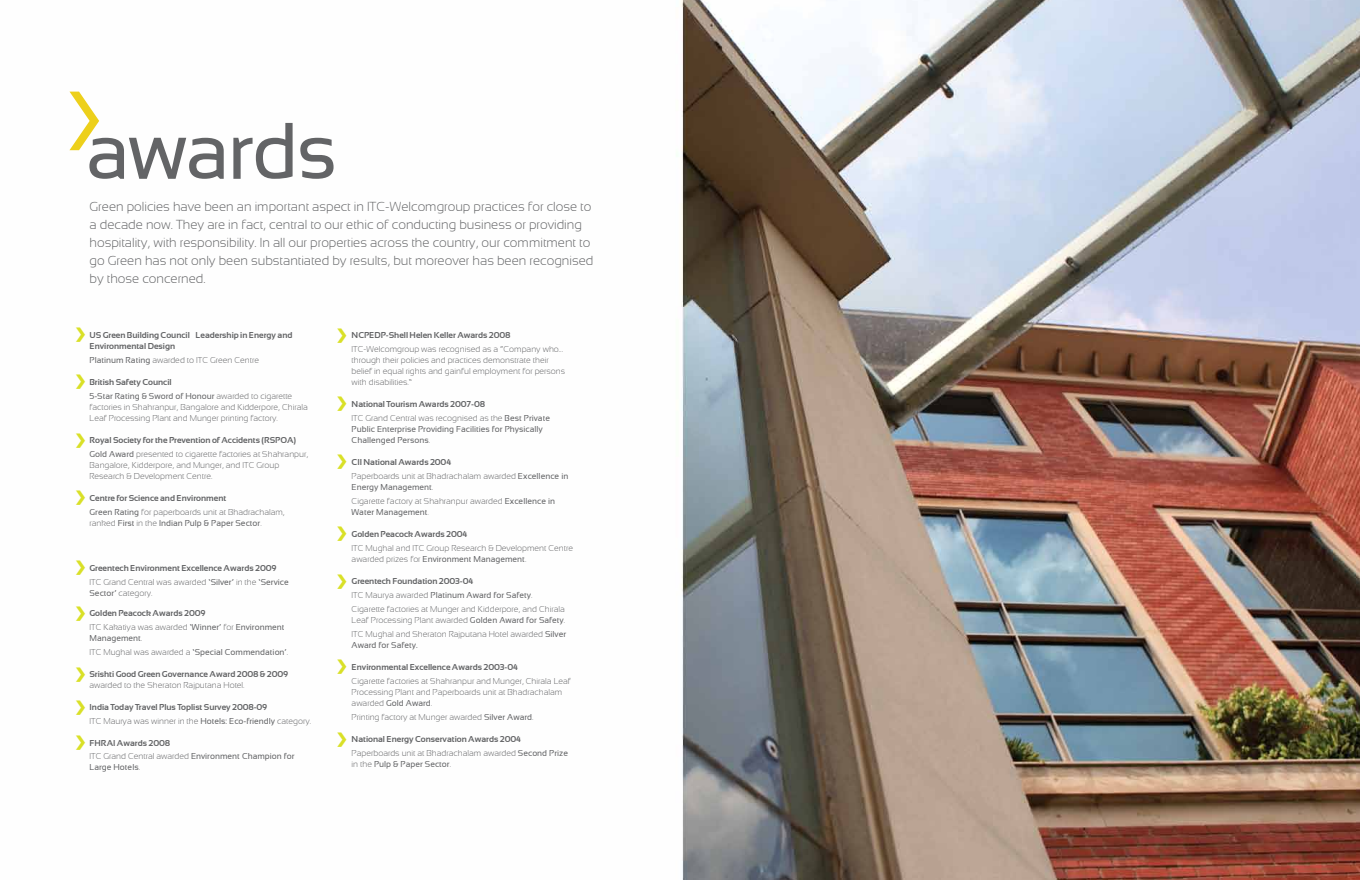
<style>
.page{position:relative;width:1360px;height:880px;background:#fff}
.page>*{position:absolute;margin:0;border:0;box-sizing:border-box;transform-origin:0 0}
.t1{font:80px "Sansation";letter-spacing:-.025em;color:#636466}
.t2{font:40px/33.9px "Sansation";color:#d9e027}
.t3{font:300 13px/18px "Sansation";color:#636466}
.t4{font:300 8.5px/11px "Sansation";color:#636466}
.t5{font:700 8.5px/14px "Sansation";color:#636466}
.t6{font:8.5px/14px "Sansation";color:#636466}
.s1{font-weight:400}
.s2{font-weight:700}
.s3{font-weight:300}
</style>
<div class="page">
<img style="left:681px;top:0;width:679px;height:880px">
<h1 class="t1" style="left:66px;top:107px;width:273px"><sup>›</sup>awards</h1>
<p class="t3" style="left:90px;top:198px;width:505px">Green policies have been an important aspect in ITC-Welcomgroup practices for close to a decade now. They are in fact, central to our ethic of conducting business or providing hospitality, with responsibility. In all our properties across the country, our commitment to go Green has not only been substantiated by results, but moreover has been recognised by those concerned.</p>
<h2 class="t2" style="left:75px;top:308px;width:13px;line-height:46.8px">› ›</h2>
<p class="t5" style="left:90px;top:330px;width:205px;line-height:11px">US Green Building Council – Leadership in Energy and<br>Environmental Design</p>
<p class="t4" style="left:90px;top:355px;width:171px"><span class="s1">Platinum Rating</span> awarded to ITC Green Centre</p>
<p class="t6" style="left:90px;top:375px;width:204px"><span class="s2">British Safety Council<br></span>5-Star Rating &amp; Sword of Honour <span class="s3">awarded to cigarette</span></p>
<p class="t4" style="left:90px;top:402px;width:220px">factories in Shahranpur, Bangalore and Kidderpore, Chirala<br>Leaf Processing Plant and Munger printing factory.</p>
<p class="t5" style="left:90px;top:433px;width:220px">Royal Society for the Prevention of Accidents (RSPOA)<br><span class="s1">Gold Award</span> <span class="s3">presented to cigarette factories at Shahranpur,</span></p>
<p class="t4" style="left:90px;top:460px;width:191px">Bangalore, Kidderpore, and Munger, and ITC Group<br>Research &amp; Development Centre.</p>
<p class="t4" style="left:90px;top:491px;width:197px;line-height:14px"><span class="s2">Centre for Science and Environment<br></span><span class="s1">Green Rating</span> for paperboards unit at Bhadrachalam,</p>
<p class="t6" style="left:90px;top:516px;width:174px"><span class="s3">ranked</span> First <span class="s3">in the</span> Indian Pulp &amp; Paper Sector<span class="s3">.</span></p>
<p class="t5" style="left:90px;top:561px;width:201px">Greentech Environment Excellence Awards 2009<br><span class="s3">ITC Grand Central was awarded</span> <span class="s1">‘Silver’</span> <span class="s3">in the</span> <span class="s1">‘Service</span></p>
<p class="t4" style="left:90px;top:588px;width:65px"><span class="s1">Sector’</span> category.</p>
<p class="t4" style="left:90px;top:606px;width:197px;line-height:14px"><span class="s2">Golden Peacock Awards 2009<br></span>ITC Kakatiya was awarded <span class="s1">‘Winner’</span> for <span class="s1">Environment</span></p>
<p class="t6" style="left:90px;top:631px;width:200px">Management<span class="s3">.<br>ITC Mughal was awarded a</span> ‘Special Commendation’<span class="s3">.</span></p>
<p class="t5" style="left:90px;top:667px;width:200px">Srishti Good Green Governance Award 2008 &amp; 2009</p>
<p class="t4" style="left:90px;top:680px;width:157px">awarded to the Sheraton Rajputana Hotel.</p>
<p class="t5" style="left:90px;top:700px;width:223px">India Today Travel Plus Toplist Survey 2008-09<br><span class="s3">ITC Maurya was winner in the</span> <span class="s1">Hotels: Eco-friendly</span> <span class="s3">category.</span></p>
<p class="t4" style="left:90px;top:737px;width:207px;line-height:13px"><span class="s2">FHRAI Awards 2008<br></span>ITC Grand Central awarded <span class="s1">Environment Champion for</span></p>
<p class="t6" style="left:90px;top:760px;width:52px">Large Hotels<span class="s3">.</span></p>
<h2 class="t2" style="left:75px;top:408px;width:13px;line-height:57.8px">› ›</h2>
<h2 class="t2" style="left:75px;top:547px;width:13px">›</h2>
<h2 class="t2" style="left:75px;top:593px;width:13px">›</h2>
<h2 class="t2" style="left:75px;top:654px;width:13px;text-align:justify">› › ›</h2>
<h2 class="t2" style="left:337px;top:298px;width:13px;line-height:68.2px">› ›</h2>
<p class="t5" style="left:352px;top:328px;width:160px">NCPEDP-Shell Helen Keller Awards 2008</p>
<p class="t4" style="left:352px;top:344px;width:216px">ITC-Welcomgroup was recognised as a “Company who...… through their policies and practices demonstrate their belief in equal rights and gainful employment for persons with disabilities.”</p>
<p class="t4" style="left:352px;top:397px;width:200px;line-height:14px"><span class="s2">National Tourism Awards 2007-08<br></span>ITC Grand Central was recognised as the <span class="s1">Best Private</span></p>
<p class="t6" style="left:352px;top:424px;width:193px;line-height:11px">Public Enterprise Providing Facilities for Physically<br>Challenged Persons<span class="s3">.</span></p>
<p class="t4" style="left:352px;top:455px;width:218px;line-height:14px"><span class="s2">CII National Awards 2004<br></span>Paperboards unit at Bhadrachalam awarded <span class="s1">Excellence in</span></p>
<p class="t4" style="left:352px;top:480px;width:205px;line-height:14px"><span class="s1">Energy Management</span>.<br>Cigarette factory at Shahranpur awarded <span class="s1">Excellence in</span></p>
<p class="t6" style="left:352px;top:505px;width:79px">Water Management<span class="s3">.</span></p>
<p class="t5" style="left:352px;top:527px;width:117px">Golden Peacock Awards 2004</p>
<p class="t4" style="left:352px;top:543px;width:223px">ITC Mughal and ITC Group Research &amp; Development Centre awarded prizes for <span class="s1">Environment Management</span>.</p>
<p class="t4" style="left:352px;top:574px;width:215px;line-height:14px"><span class="s2">Greentech Foundation 2003-04<br></span>ITC Maurya awarded <span class="s1">Platinum Award for Safety</span>.<br>Cigarette factories at Munger and Kidderpore, and Chirala</p>
<p class="t4" style="left:352px;top:613px;width:216px;line-height:14px">Leaf Processing Plant awarded <span class="s1">Golden Award for Safety</span>.<br>ITC Mughal and Sheraton Rajputana Hotel awarded <span class="s1">Silver</span></p>
<p class="t6" style="left:352px;top:638px;width:68px">Award for Safety.</p>
<p class="t5" style="left:352px;top:660px;width:168px">Environmental Excellence Awards 2003-04</p>
<p class="t4" style="left:352px;top:676px;width:221px">Cigarette factories at Shahranpur and Munger, Chirala Leaf<br>Processing Plant and Paperboards unit at Bhadrachalam awarded <span class="s1">Gold Award</span>.</p>
<p class="t4" style="left:352px;top:712px;width:183px">Printing factory at Munger awarded <span class="s1">Silver Award</span>.</p>
<p class="t5" style="left:352px;top:732px;width:218px">National Energy Conservation Awards 2004<br><span class="s3">Paperboards unit at Bhadrachalam awarded</span> <span class="s1">Second Prize</span></p>
<p class="t6" style="left:352px;top:757px;width:101px"><span class="s3">in the</span> Pulp &amp; Paper Sector<span class="s3">.</span></p>
<h2 class="t2" style="left:337px;top:422px;width:13px;line-height:72px">› ›</h2>
<h2 class="t2" style="left:337px;top:536px;width:13px;line-height:85px">› ›</h2>
<h2 class="t2" style="left:337px;top:719px;width:13px">›</h2>
</div>
